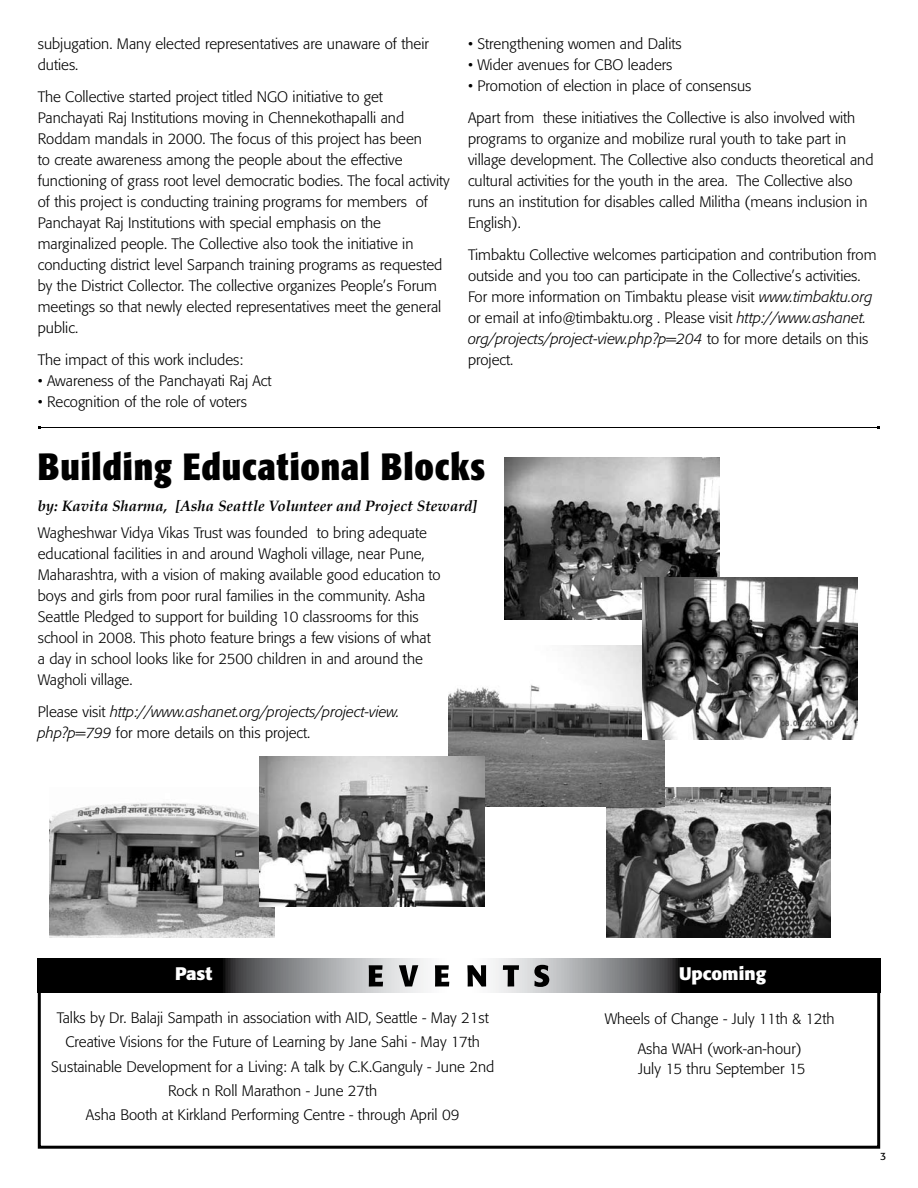
<style>
.page{position:relative;width:918px;height:1188px;background:#fff}
.page>*{position:absolute;margin:0;border:0;box-sizing:border-box;transform-origin:0 0}
.t1{font:700 condensed 37.5px "Formata";letter-spacing:.02em;color:#000}
.t2{font:700 18px "Formata";color:#fff}
.t3{font:300 15px/21px "Formata";color:#000}
.t4{font:italic 300 15px/21px "Formata";color:#000}
.t5{font:italic 700 15px "Palatino";color:#000}
.t6{font:10.5px "Formata";color:#000}
.s1{font-style:italic}
.s2{font-style:normal}
</style>
<div class="page">
<hr style="left:39px;top:427px;width:840px;height:1px;background:#000">
<svg style="left:38px;top:958px;width:388px;height:34px;background:#454546"></svg>
<svg style="left:491px;top:958px;width:389px;height:34px;background:#3e3f40"></svg>
<svg style="left:369px;top:965px;width:180px;height:22px"></svg>
<div style="left:38px;top:979px;width:842px;height:170px;border:3px solid #000"></div>
<img style="left:606px;top:788px;width:225px;height:150px">
<img style="left:50px;top:788px;width:224px;height:150px">
<img style="left:448px;top:645px;width:216px;height:162px">
<img style="left:504px;top:458px;width:216px;height:162px">
<img style="left:642px;top:578px;width:216px;height:162px">
<img style="left:260px;top:756px;width:224px;height:150px">
<p class="t3" style="left:38px;top:33px;width:393px">subjugation. Many elected representatives are unaware of their duties.</p>
<p class="t3" style="left:38px;top:86px;width:414px">The Collective started project titled NGO initiative to get Panchayati Raj Institutions moving in Chennekothapalli and Roddam mandals in 2000. The focus of this project has been<br>to create awareness among the people about the effective functioning of grass root level democratic bodies. The focal activity of this project is conducting training programs for members of Panchayat Raj Institutions with special emphasis on the marginalized people. The Collective also took the initiative in conducting district level Sarpanch training programs as requested by the District Collector. The collective organizes People’s Forum meetings so that newly elected representatives meet the general public.</p>
<p class="t3" style="left:38px;top:349px;width:207px">The impact of this work includes:</p>
<p class="t3" style="left:38px;top:370px;width:235px">• Awareness of the Panchayati Raj Act</p>
<p class="t3" style="left:38px;top:391px;width:211px">• Recognition of the role of voters</p>
<p class="t3" style="left:468px;top:33px;width:215px">• Strengthening women and Dalits</p>
<p class="t3" style="left:468px;top:54px;width:206px">• Wider avenues for CBO leaders</p>
<p class="t3" style="left:468px;top:70px;width:389px;line-height:31.8px">• Promotion of election in place of consensus<br>Apart from these initiatives the Collective is also involved with</p>
<p class="t3" style="left:468px;top:128px;width:407px">programs to organize and mobilize rural youth to take part in village development. The Collective also conducts theoretical and cultural activities for the youth in the area. The Collective also runs an institution for disables called Militha (means inclusion in English).</p>
<p class="t3" style="left:468px;top:244px;width:410px">Timbaktu Collective welcomes participation and contribution from outside and you too can participate in the Collective’s activities.<br>For more information on Timbaktu please visit <span class="s1">www.timbaktu.org </span>or email at info@timbaktu.org . Please visit <span class="s1">http://www.ashanet. org/projects/project-view.php?p=204</span> to for more details on this project.</p>
<h1 class="t1" style="left:38px;top:443px;width:449px">Building Educational Blocks</h1>
<p class="t5" style="left:38px;top:497px;width:441px">by: Kavita Sharma, [Asha Seattle Volunteer and Project Steward]</p>
<p class="t3" style="left:38px;top:522px;width:404px">Wagheshwar Vidya Vikas Trust was founded to bring adequate educational facilities in and around Wagholi village, near Pune, Maharashtra, with a vision of making available good education to boys and girls from poor rural families in the community. Asha Seattle Pledged to support for building 10 classrooms for this school in 2008. This photo feature brings a few visions of what a day in school looks like for 2500 children in and around the Wagholi village.</p>
<p class="t4" style="left:38px;top:701px;width:363px"><span class="s2">Please visit</span> http://www.ashanet.org/projects/project-view. php?p=799 <span class="s2">for more details on this project.</span></p>
<p class="t2" style="left:175px;top:963px;width:39px">Past</p>
<p class="t2" style="left:679px;top:963px;width:89px">Upcoming</p>
<p class="t3" style="left:51px;top:1006px;width:445px;line-height:24.3px;text-align:center">Talks by Dr. Balaji Sampath in association with AID, Seattle - May 21st Creative Visions for the Future of Learning by Jane Sahi - May 17th Sustainable Development for a Living: A talk by C.K.Ganguly - June 2nd Rock n Roll Marathon - June 27th<br>Asha Booth at Kirkland Performing Centre - through April 09</p>
<p class="t3" style="left:605px;top:1004px;width:231px;line-height:30.3px;text-align:center">Wheels of Change - July 11th &amp; 12th<br>Asha WAH (work-an-hour)</p>
<p class="t3" style="left:638px;top:1058px;width:169px">July 15 thru September 15</p>
<p class="t6" style="left:880px;top:1150px;width:8px">3</p>
</div>
